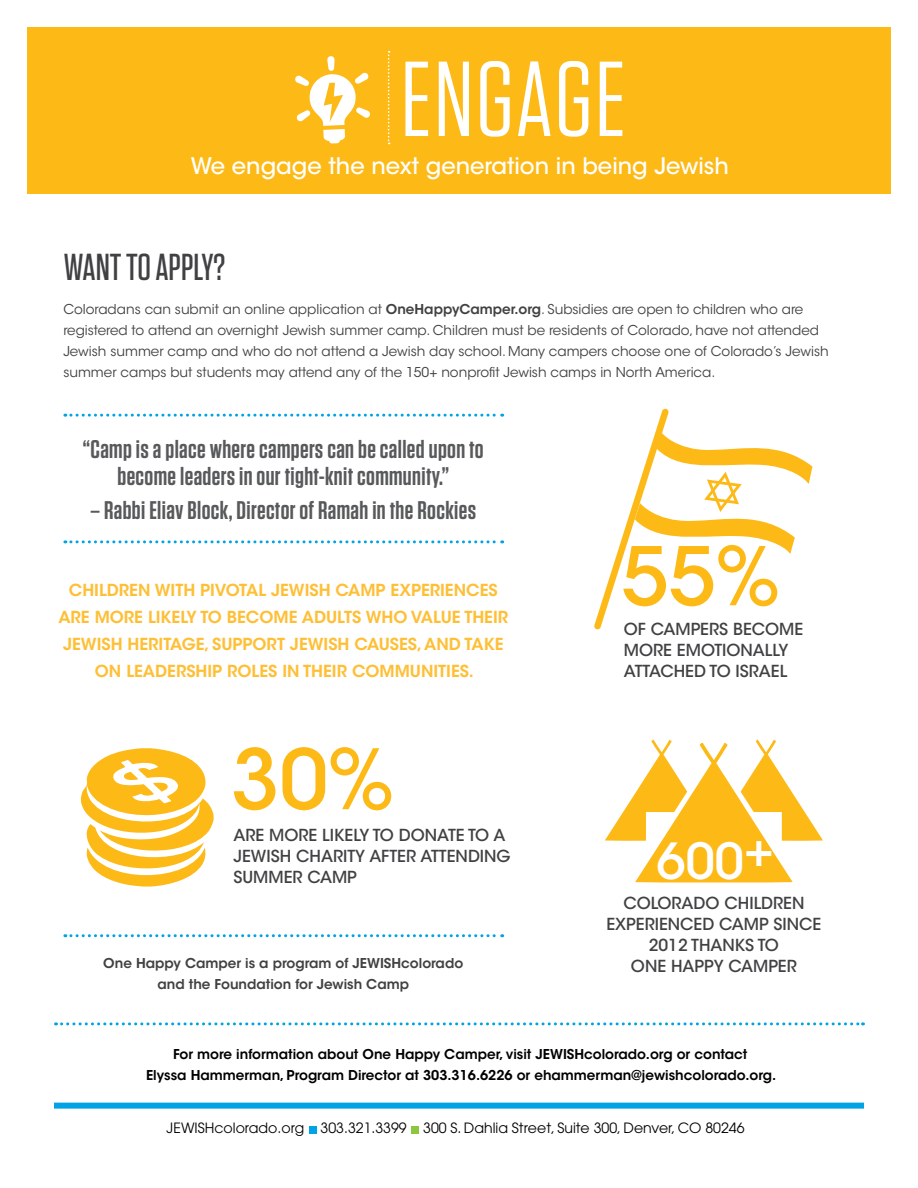
<style>
.page{position:relative;width:918px;height:1188px;background:#fff}
.page>*{position:absolute;margin:0;border:0;box-sizing:border-box;transform-origin:0 0}
.t1{font:106.2px "Tungsten";letter-spacing:.02em;color:#fff}
.t2{font:500 82.35px "ITC Avant Garde Std";color:#fdb916}
.t3{font:500 80.1px "ITC Avant Garde Std";color:#fdb916}
.t4{font:500 49.5px "ITC Avant Garde Std";color:#fff}
.t5{font:500 37.5px "Tungsten";color:#414042}
.t6{font:600 25.5px/27px "Tungsten";letter-spacing:.015em;color:#58595b;text-align:center}
.t7{font:500 22.65px "ITC Avant Garde Std";color:#fff}
.t8{font:500 16.5px/21px "ITC Avant Garde Std";color:#414042}
.t9{font:600 16.5px/27px "ITC Avant Garde Std";color:#febf35;text-align:center}
.t10{font:14.1px "Avant Garde";color:#000}
.t11{font:13.5px/21px "ITC Avant Garde Std";color:#414042}
.t12{font:600 13.5px/21px "ITC Avant Garde Std";color:#000;text-align:center}
.t13{font:600 13.5px/21px "ITC Avant Garde Std";color:#414042;text-align:center}
.s1{font-weight:600}
</style>
<div class="page">
<div style="left:54px;top:1103px;width:810px;height:6px;background:#00a4e4"></div>
<div style="left:309px;top:1126px;width:7px;height:7px;background:#00a4e4"></div>
<div style="left:411px;top:1126px;width:8px;height:7px;background:#8dc63f"></div>
<div style="left:27px;top:27px;width:864px;height:167px;background:#fdb916"></div>
<svg style="left:388px;top:51px;width:2px;height:93px"></svg>
<svg style="left:295px;top:56px;width:75px;height:87px"></svg>
<svg style="left:594px;top:408px;width:219px;height:222px"></svg>
<svg style="left:81px;top:748px;width:133px;height:139px"></svg>
<svg style="left:605px;top:739px;width:218px;height:144px"></svg>
<svg style="left:65px;top:414px;width:438px;height:3px"></svg>
<svg style="left:65px;top:540px;width:438px;height:3px"></svg>
<svg style="left:65px;top:934px;width:438px;height:3px"></svg>
<svg style="left:56px;top:1022px;width:807px;height:3px"></svg>
<h1 class="t1" style="left:401px;top:44px;width:227px">ENGAGE</h1>
<h3 class="t7" style="left:191px;top:152px;width:539px">We engage the next generation in being Jewish</h3>
<h3 class="t5" style="left:63px;top:247px;width:163px">WANT TO APPLY?</h3>
<p class="t11" style="left:63px;top:299px;width:767px">Coloradans can submit an online application at <span class="s1">OneHappyCamper.org</span>. Subsidies are open to children who are registered to attend an overnight Jewish summer camp. Children must be residents of Colorado, have not attended Jewish summer camp and who do not attend a Jewish day school. Many campers choose one of Colorado’s Jewish summer camps but students may attend any of the 150+ nonprofit Jewish camps in North America.</p>
<h3 class="t6" style="left:83px;top:437px;width:402px">“Camp is a place where campers can be called upon to become leaders in our tight-knit community.”</h3>
<h3 class="t6" style="left:90px;top:497px;width:387px">– Rabbi Eliav Block, Director of Ramah in the Rockies</h3>
<p class="t9" style="left:58px;top:576px;width:451px">CHILDREN WITH PIVOTAL JEWISH CAMP EXPERIENCES ARE MORE LIKELY TO BECOME ADULTS WHO VALUE THEIR JEWISH HERITAGE, SUPPORT JEWISH CAUSES, AND TAKE ON LEADERSHIP ROLES IN THEIR COMMUNITIES.</p>
<h2 class="t2" style="left:231px;top:728px;width:164px">30%</h2>
<p class="t8" style="left:233px;top:825px;width:279px">ARE MORE LIKELY TO DONATE TO A<br>JEWISH CHARITY AFTER ATTENDING<br>SUMMER CAMP</p>
<p class="t13" style="left:103px;top:953px;width:361px">One Happy Camper is a program of JEWISHcolorado and the Foundation for Jewish Camp</p>
<h3 class="t3" style="left:621px;top:527px;width:160px">55%</h3>
<p class="t8" style="left:624px;top:619px;width:181px">OF CAMPERS BECOME<br>MORE EMOTIONALLY<br>ATTACHED TO ISRAEL</p>
<h3 class="t4" style="left:657px;top:830px;width:119px">600+</h3>
<p class="t8" style="left:606px;top:892px;width:217px;text-align:center">COLORADO CHILDREN<br>EXPERIENCED CAMP SINCE<br>2012 THANKS TO<br>ONE HAPPY CAMPER</p>
<p class="t12" style="left:146px;top:1043px;width:632px">For more information about One Happy Camper, visit JEWISHcolorado.org or contact<br>Elyssa Hammerman, Program Director at 303.316.6226 or ehammerman@jewishcolorado.org.</p>
<p class="t10" style="left:167px;top:1120px;width:579px">JEWISHcolorado.org 303.321.3399 300 S. Dahlia Street, Suite 300, Denver, CO 80246</p>
</div>
